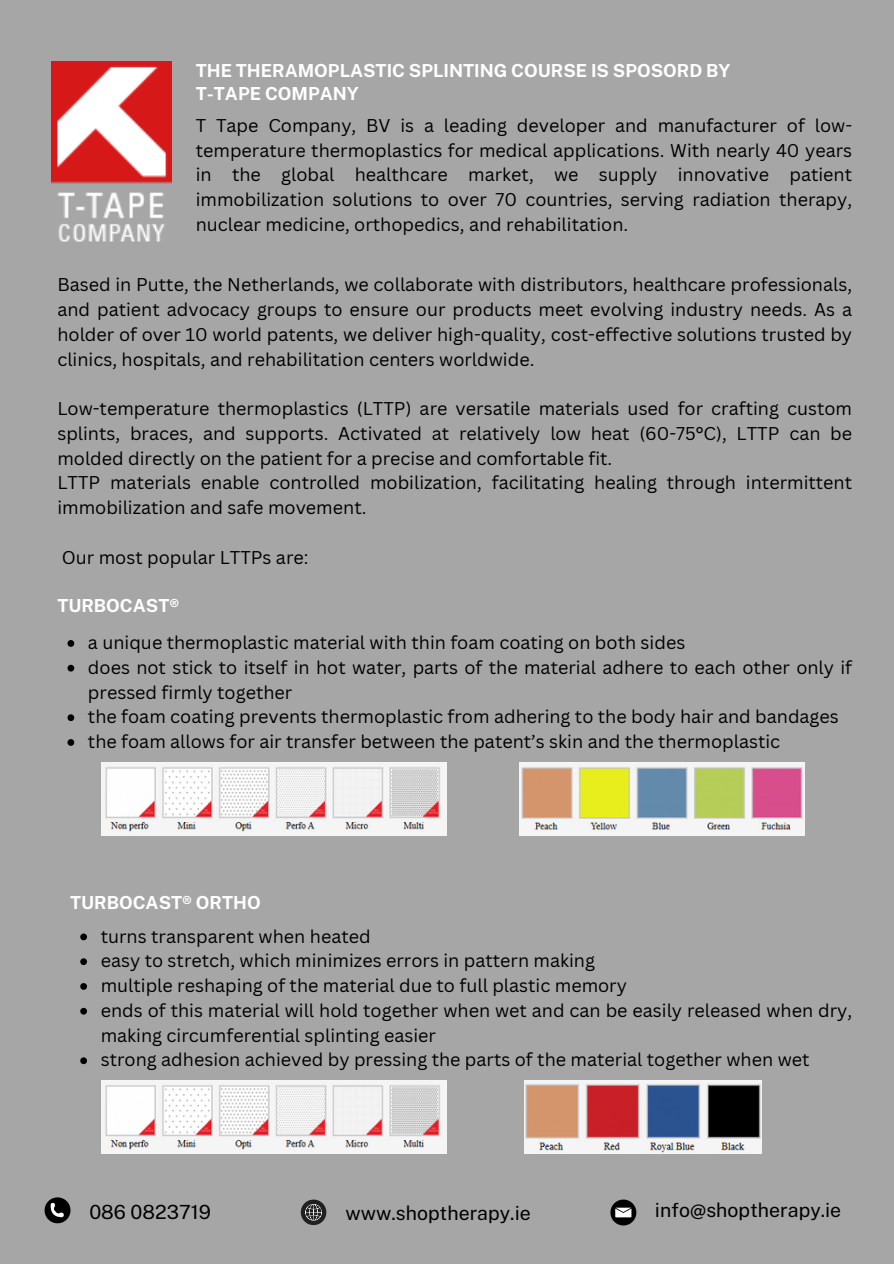
<style>
.page{position:relative;width:894px;height:1264px;background:#fff}
.page>*{position:absolute;margin:0;border:0;box-sizing:border-box;transform-origin:0 0}
.t1{font:19.5px "Public Sans";color:#000}
.t2{font:18px/24.8px "Canva Sans";color:#000;text-align:justify}
.t3{font:700 18px/22.5px "Public Sans";color:#fff}
</style>
<div class="page">
<div style="left:0;top:0;width:893px;height:1263px;background:#a6a6a6"></div>
<svg style="left:301px;top:1199px;width:25px;height:25px"></svg>
<svg style="left:610px;top:1199px;width:26px;height:26px"></svg>
<svg style="left:45px;top:1197px;width:25px;height:26px"></svg>
<img style="left:51px;top:61px;width:121px;height:181px">
<img style="left:101px;top:762px;width:345px;height:73px">
<img style="left:519px;top:762px;width:284px;height:73px">
<img style="left:524px;top:1080px;width:237px;height:73px">
<svg style="left:67px;top:640px;width:7px;height:6px"></svg>
<svg style="left:67px;top:664px;width:7px;height:7px"></svg>
<svg style="left:67px;top:714px;width:7px;height:7px"></svg>
<svg style="left:67px;top:739px;width:7px;height:6px"></svg>
<svg style="left:80px;top:933px;width:7px;height:7px"></svg>
<svg style="left:80px;top:958px;width:7px;height:7px"></svg>
<svg style="left:80px;top:983px;width:7px;height:6px"></svg>
<svg style="left:80px;top:1007px;width:7px;height:7px"></svg>
<svg style="left:80px;top:1057px;width:7px;height:7px"></svg>
<img style="left:101px;top:1080px;width:345px;height:73px">
<p class="t3" style="left:196px;top:59px;width:536px">THE THERAMOPLASTIC SPLINTING COURSE IS SPOSORD BY<br>T-TAPE COMPANY</p>
<h1 class="t2" style="left:196px;top:113px;width:657px">T Tape Company, BV is a leading developer and manufacturer of low&shy;temperature thermoplastics for medical applications. With nearly 40 years in the global healthcare market, we supply innovative patient immobilization solutions to over 70 countries, serving radiation therapy, nuclear medicine, orthopedics, and rehabilitation.</h1>
<p class="t2" style="left:57px;top:272px;width:796px">Based in Putte, the Netherlands, we collaborate with distributors, healthcare professionals, and patient advocacy groups to ensure our products meet evolving industry needs. As a holder of over 10 world patents, we deliver high-quality, cost-effective solutions trusted by clinics, hospitals, and rehabilitation centers worldwide.</p>
<p class="t2" style="left:57px;top:396px;width:796px">Low-temperature thermoplastics (LTTP) are versatile materials used for crafting custom splints, braces, and supports. Activated at relatively low heat (60-75°C), LTTP can be molded directly on the patient for a precise and comfortable fit.</p>
<p class="t2" style="left:57px;top:470px;width:796px">LTTP materials enable controlled mobilization, facilitating healing through intermittent immobilization and safe movement.</p>
<p class="t2" style="left:62px;top:544px;width:248px">Our most popular LTTPs are:</p>
<p class="t3" style="left:57px;top:594px;width:123px">TURBOCAST®</p>
<p class="t2" style="left:88px;top:629px;width:598px">a unique thermoplastic material with thin foam coating on both sides</p>
<p class="t2" style="left:88px;top:654px;width:765px">does not stick to itself in hot water, parts of the material adhere to each other only if pressed firmly together</p>
<p class="t2" style="left:88px;top:704px;width:752px">the foam coating prevents thermoplastic from adhering to the body hair and bandages</p>
<p class="t2" style="left:88px;top:728px;width:693px">the foam allows for air transfer between the patent’s skin and the thermoplastic</p>
<h1 class="t3" style="left:70px;top:890px;width:192px">TURBOCAST® ORTHO</h1>
<p class="t2" style="left:101px;top:923px;width:271px">turns transparent when heated</p>
<p class="t2" style="left:101px;top:947px;width:495px">easy to stretch, which minimizes errors in pattern making</p>
<p class="t2" style="left:101px;top:972px;width:527px">multiple reshaping of the material due to full plastic memory</p>
<p class="t2" style="left:101px;top:997px;width:752px">ends of this material will hold together when wet and can be easily released when dry, making circumferential splinting easier</p>
<p class="t2" style="left:101px;top:1046px;width:710px">strong adhesion achieved by pressing the parts of the material together when wet</p>
<p class="t1" style="left:89px;top:1199px;width:123px">086 0823719</p>
<p class="t1" style="left:345px;top:1200px;width:187px">www.shoptherapy.ie</p>
<h1 class="t1" style="left:654px;top:1198px;width:188px">info@shoptherapy.ie</h1>
</div>
